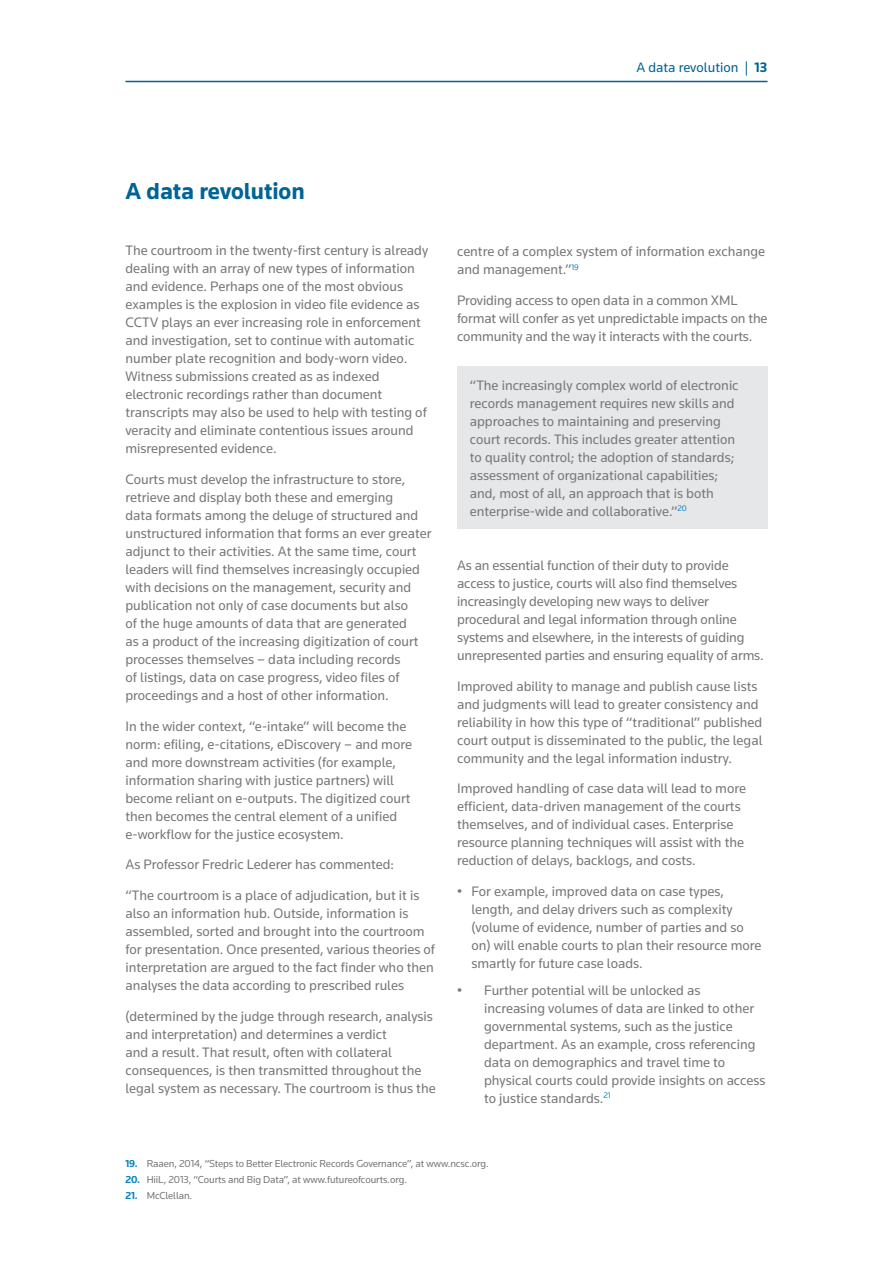
<style>
.page{position:relative;width:893px;height:1263px;background:#fff}
.page>*{position:absolute;margin:0;border:0;box-sizing:border-box;transform-origin:0 0}
.body{font:700 24px "Knowledge";color:#006494}
.bullets{font:14.25px/18px "Knowledge";color:#76787b}
.body-2{font:14.25px "Knowledge";color:#006494}
.body-3{font:10.5px "Knowledge";letter-spacing:-.01em;color:#76787b}
.s1{font-weight:700}
.s2{font-weight:700;color:#0083bf}
</style>
<div class="page">
<hr style="left:125px;top:81px;width:642px;height:1px;background:#006494">
<div style="left:457px;top:366px;width:310px;height:162px;background:#e6e7e9"></div>
<p class="body-2" style="left:636px;top:59px;width:132px">A data revolution | <span class="s1">13</span></p>
<p class="body" style="left:125px;top:177px;width:181px">A data revolution</p>
<p class="bullets" style="left:125px;top:241px;width:304px">The courtroom in the twenty-first century is already dealing with an array of new types of information and evidence. Perhaps one of the most obvious examples is the explosion in video file evidence as CCTV plays an ever increasing role in enforcement and investigation, set to continue with automatic number plate recognition and body-worn video.<br>Witness submissions created as as indexed electronic recordings rather than document transcripts may also be used to help with testing of veracity and eliminate contentious issues around misrepresented evidence.</p>
<p class="bullets" style="left:125px;top:470px;width:308px">Courts must develop the infrastructure to store, retrieve and display both these and emerging<br>data formats among the deluge of structured and unstructured information that forms an ever greater adjunct to their activities. At the same time, court leaders will find themselves increasingly occupied with decisions on the management, security and publication not only of case documents but also<br>of the huge amounts of data that are generated<br>as a product of the increasing digitization of court processes themselves – data including records<br>of listings, data on case progress, video files of proceedings and a host of other information.</p>
<p class="bullets" style="left:125px;top:717px;width:288px">In the wider context, “e-intake” will become the norm: efiling, e-citations, eDiscovery – and more and more downstream activities (for example, information sharing with justice partners) will become reliant on e-outputs. The digitized court then becomes the central element of a unified e-workflow for the justice ecosystem.</p>
<p class="bullets" style="left:125px;top:855px;width:270px">As Professor Fredric Lederer has commented:</p>
<p class="bullets" style="left:125px;top:886px;width:311px">“The courtroom is a place of adjudication, but it is also an information hub. Outside, information is assembled, sorted and brought into the courtroom for presentation. Once presented, various theories of interpretation are argued to the fact finder who then analyses the data according to prescribed rules</p>
<p class="bullets" style="left:125px;top:1007px;width:312px">(determined by the judge through research, analysis and interpretation) and determines a verdict<br>and a result. That result, often with collateral consequences, is then transmitted throughout the legal system as necessary. The courtroom is thus the</p>
<p class="bullets" style="left:457px;top:242px;width:309px">centre of a complex system of information exchange and management.”<sup>19</sup></p>
<p class="bullets" style="left:457px;top:291px;width:312px">Providing access to open data in a common XML format will confer as yet unpredictable impacts on the community and the way it interacts with the courts.</p>
<p class="bullets" style="left:470px;top:375px;width:270px">“The increasingly complex world of electronic records management requires new skills and approaches to maintaining and preserving court records. This includes greater attention to quality control; the adoption of standards; assessment of organizational capabilities; and, most of all, an approach that is both enterprise-wide and collaborative.”<sup>20</sup></p>
<p class="bullets" style="left:457px;top:556px;width:308px">As an essential function of their duty to provide access to justice, courts will also find themselves increasingly developing new ways to deliver procedural and legal information through online systems and elsewhere, in the interests of guiding unrepresented parties and ensuring equality of arms.</p>
<p class="bullets" style="left:457px;top:677px;width:307px">Improved ability to manage and publish cause lists and judgments will lead to greater consistency and reliability in how this type of “traditional” published court output is disseminated to the public, the legal community and the legal information industry.</p>
<p class="bullets" style="left:457px;top:779px;width:290px">Improved handling of case data will lead to more efficient, data-driven management of the courts themselves, and of individual cases. Enterprise resource planning techniques will assist with the reduction of delays, backlogs, and costs.</p>
<p class="bullets" style="left:471px;top:882px;width:292px;text-indent:-14px">• For example, improved data on case types, length, and delay drivers such as complexity (volume of evidence, number of parties and so on) will enable courts to plan their resource more smartly for future case loads.</p>
<p class="bullets" style="left:484px;top:981px;width:283px;text-indent:-27px">• Further potential will be unlocked as<br>increasing volumes of data are linked to other governmental systems, such as the justice department. As an example, cross referencing data on demographics and travel time to physical courts could provide insights on access to justice standards.<sup>21</sup></p>
<p class="body-3" style="left:125px;top:1157px;width:365px"><span class="s2">19.</span> Raaen, 2014, “Steps to Better Electronic Records Governance”, at www.ncsc.org.</p>
<p class="body-3" style="left:125px;top:1173px;width:283px"><span class="s2">20.</span> HiiL, 2013, “Courts and Big Data”, at www.futureofcourts.org.</p>
<p class="body-3" style="left:125px;top:1189px;width:68px"><span class="s2">21.</span> McClellan.</p>
</div>
